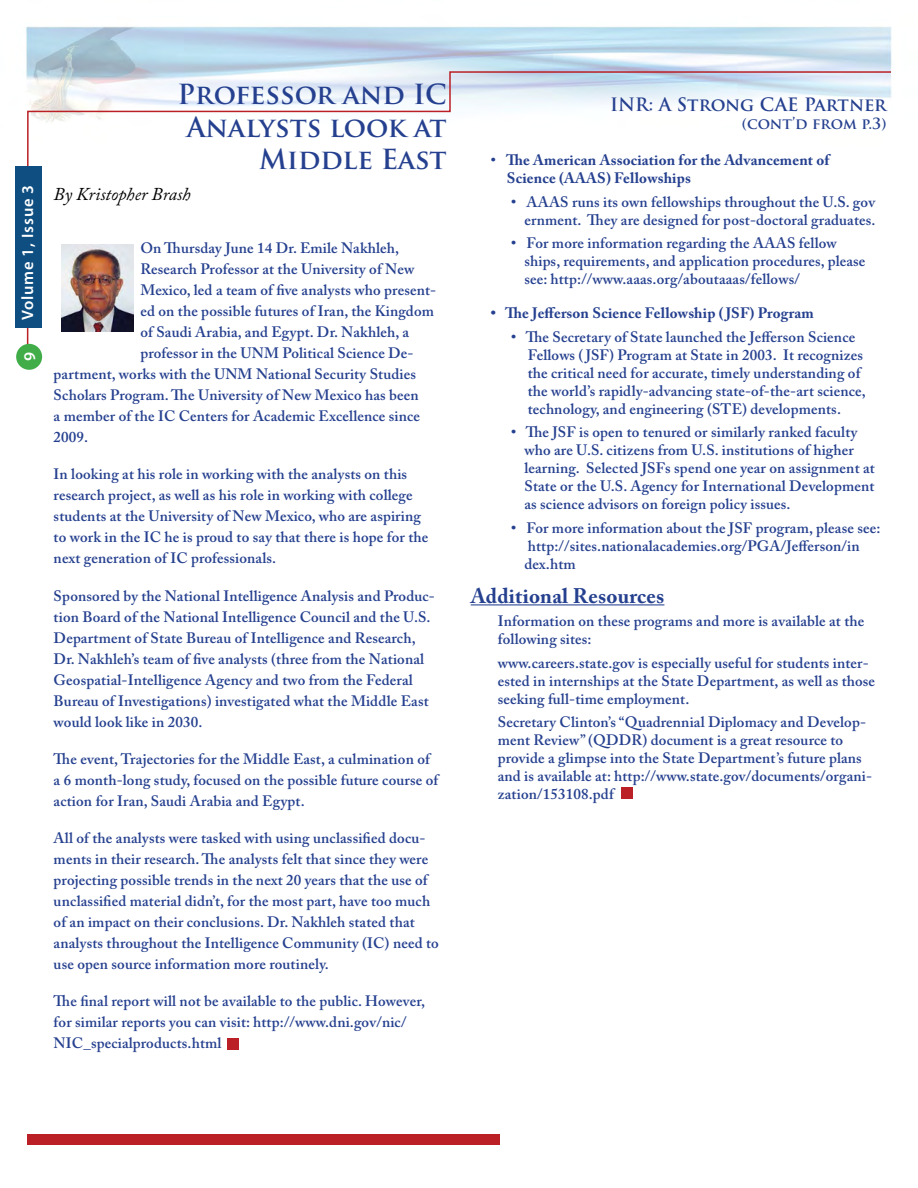
<style>
.page{position:relative;width:918px;height:1188px;background:#fff}
.page>*{position:absolute;margin:0;border:0;box-sizing:border-box;transform-origin:0 0}
.t1{font:700 27px/32.4px "Trajan Pro";color:#25408f;text-align:right}
.t2{font:700 21px "Adobe Caslon Pro";letter-spacing:.01em;color:#25408f}
.t3{font:700 18px "Trajan Pro";color:#25408f}
.t4{font:italic 18px "Adobe Caslon Pro";color:#000}
.t5{font:600 16.5px "Myriad Pro";letter-spacing:.05em;color:#fff}
.t6{font:600 15px/21px "Adobe Caslon Pro";letter-spacing:.01em;color:#25408f}
.t7{font:700 15px/18px "Adobe Caslon Pro";letter-spacing:.01em;color:#25408f}
.t8{font:700 15px "Trajan Pro";letter-spacing:-.005em;color:#25408f}
.s1{font-weight:600}
</style>
<div class="page">
<img style="left:16px;top:26px;width:876px;height:1024px">
<svg style="left:26px;top:71px;width:866px;height:287px"></svg>
<div style="left:15px;top:166px;width:27px;height:162px;background:#0e4e81"></div>
<div style="left:16px;top:344px;width:26px;height:26px;background:#41ad49;border-radius:50%"></div>
<div style="left:27px;top:1134px;width:473px;height:11px;background:#ba2025"></div>
<div style="left:621px;top:787px;width:11px;height:12px;background:#ba2025"></div>
<div style="left:227px;top:1038px;width:11px;height:11px;background:#ba2025"></div>
<hr style="left:471px;top:604px;width:193px;height:1px;background:#25408f">
<img style="left:62px;top:244px;width:72px;height:87px">
<p class="t5" style="left:17px;top:320px;width:137px;rotate:-90deg">Volume 1, Issue 3</p>
<p class="t5" style="left:41px;top:352px;width:10px;rotate:90deg">6</p>
<h1 class="t1" style="left:178px;top:79px;width:271px">Professor and IC<br>Analysts look at<br>Middle East</h1>
<p class="t4" style="left:54px;top:183px;width:139px">By Kristopher Brash</p>
<p class="t6" style="left:140px;top:238px;width:260px">On Thursday June 14 Dr. Emile Nakhleh,</p>
<p class="t6" style="left:140px;top:259px;width:275px">Research Professor at the University of New</p>
<p class="t6" style="left:140px;top:280px;width:297px">Mexico, led a team of five analysts who present-</p>
<p class="t6" style="left:140px;top:301px;width:295px">ed on the possible futures of Iran, the Kingdom</p>
<p class="t6" style="left:140px;top:322px;width:270px">of Saudi Arabia, and Egypt. Dr. Nakhleh, a</p>
<p class="t6" style="left:140px;top:343px;width:275px">professor in the UNM Political Science De-</p>
<p class="t6" style="left:54px;top:364px;width:364px">partment, works with the UNM National Security Studies</p>
<p class="t6" style="left:54px;top:385px;width:367px">Scholars Program. The University of New Mexico has been</p>
<p class="t6" style="left:54px;top:406px;width:368px">a member of the IC Centers for Academic Excellence since</p>
<p class="t6" style="left:54px;top:427px;width:36px">2009.</p>
<p class="t6" style="left:54px;top:464px;width:376px">In looking at his role in working with the analysts on this research project, as well as his role in working with college students at the University of New Mexico, who are aspiring to work in the IC he is proud to say that there is hope for the next generation of IC professionals.</p>
<p class="t6" style="left:54px;top:585px;width:383px">Sponsored by the National Intelligence Analysis and Produc&shy;tion Board of the National Intelligence Council and the U.S.<br>Department of State Bureau of Intelligence and Research, Dr. Nakhleh’s team of five analysts (three from the National Geospatial-Intelligence Agency and two from the Federal Bureau of Investigations) investigated what the Middle East would look like in 2030.</p>
<p class="t6" style="left:54px;top:748px;width:386px">The event, Trajectories for the Middle East, a culmination of a 6 month-long study, focused on the possible future course of action for Iran, Saudi Arabia and Egypt.</p>
<p class="t6" style="left:54px;top:827px;width:387px">All of the analysts were tasked with using unclassified docu&shy;ments in their research. The analysts felt that since they were projecting possible trends in the next 20 years that the use of unclassified material didn’t, for the most part, have too much of an impact on their conclusions. Dr. Nakhleh stated that analysts throughout the Intelligence Community (IC) need to use open source information more routinely.</p>
<p class="t6" style="left:54px;top:991px;width:373px">The final report will not be available to the public. However, for similar reports you can visit: http://www.dni.gov/nic/<br>NIC_specialproducts.html</p>
<p class="t3" style="left:610px;top:94px;width:278px">INR: A Strong CAE Partner</p>
<p class="t8" style="left:742px;top:115px;width:146px">(cont’d from p.3)</p>
<p class="t7" style="left:507px;top:151px;width:324px;text-indent:-16px"><span class="s1">•</span> The American Association for the Advancement of<br>Science (AAAS) Fellowships</p>
<p class="t6" style="left:511px;top:193px;width:366px;line-height:18px;text-align:right">• AAAS runs its own fellowships throughout the U.S. gov ernment. They are designed for post-doctoral graduates.</p>
<p class="t6" style="left:524px;top:234px;width:343px;line-height:18px;text-indent:-13px">• For more information regarding the AAAS fellow ships, requirements, and application procedures, please see: http://www.aaas.org/aboutaaas/fellows/</p>
<p class="t7" style="left:491px;top:304px;width:325px">• The Jefferson Science Fellowship ( JSF) Program</p>
<p class="t6" style="left:528px;top:328px;width:340px;line-height:18px;text-indent:-16px">• The Secretary of State launched the Jefferson Science Fellows ( JSF) Program at State in 2003. It recognizes the critical need for accurate, timely understanding of the world’s rapidly-advancing state-of-the-art science, technology, and engineering (STE) developments.</p>
<p class="t6" style="left:524px;top:423px;width:352px;line-height:18px;text-indent:-13px">• The JSF is open to tenured or similarly ranked faculty who are U.S. citizens from U.S. institutions of higher learning. Selected JSFs spend one year on assignment at State or the U.S. Agency for International Development as science advisors on foreign policy issues.</p>
<p class="t6" style="left:524px;top:518px;width:357px;line-height:18px;text-indent:-13px">• For more information about the JSF program, please see: http://sites.nationalacademies.org/PGA/Jefferson/in dex.htm</p>
<h2 class="t2" style="left:471px;top:583px;width:195px">Additional Resources</h2>
<p class="t6" style="left:498px;top:612px;width:368px;line-height:18px">Information on these programs and more is available at the following sites:</p>
<p class="t6" style="left:498px;top:653px;width:379px;line-height:18px">www.careers.state.gov is especially useful for students inter&shy;ested in internships at the State Department, as well as those seeking full-time employment.</p>
<p class="t6" style="left:498px;top:713px;width:376px;line-height:18px">Secretary Clinton’s “Quadrennial Diplomacy and Develop&shy;ment Review” (QDDR) document is a great resource to provide a glimpse into the State Department’s future plans and is available at: http://www.state.gov/documents/organi&shy;zation/153108.pdf</p>
</div>
